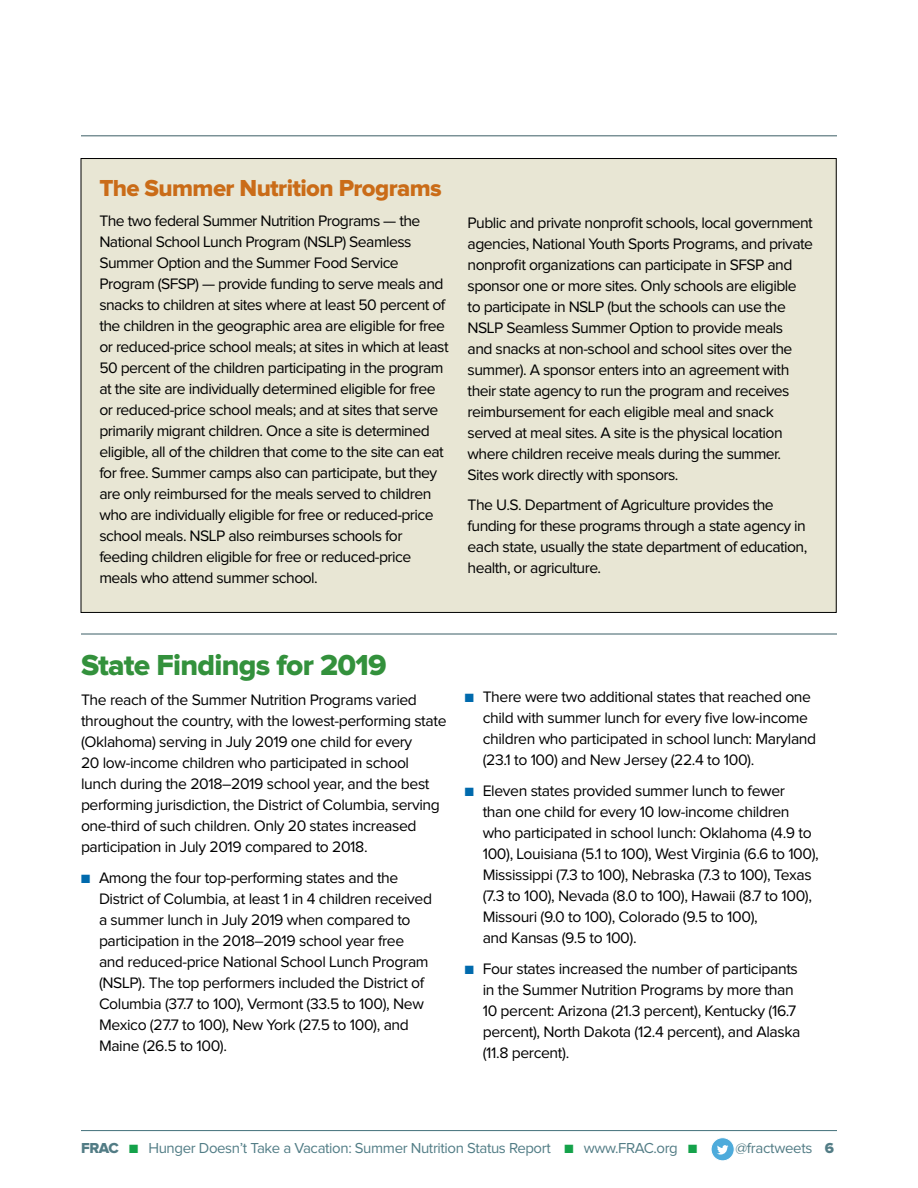
<style>
.page{position:relative;width:918px;height:1188px;background:#fff}
.page>*{position:absolute;margin:0;border:0;box-sizing:border-box;transform-origin:0 0}
.t1{font:30px "Proxima Nova Extrabld";letter-spacing:-.025em;color:#33913c}
.t2{font:24px "Proxima Nova Extrabld";letter-spacing:-.025em;color:#ca6c18}
.t3{font:15.75px/21px "Proxima Nova";letter-spacing:-.035em;color:#000}
.t4{font:15px "Proxima Nova";letter-spacing:-.025em;color:#527c85}
.t5{font:15px "Proxima Nova";letter-spacing:-.025em;color:#527d86}
.s1{color:#006aad}
.s2{font-family:"Proxima Nova Extrabld";color:#527c85}
.s3{color:#14a24a}
.s4{font-family:"Proxima Nova Extrabld"}
</style>
<div class="page">
<hr style="left:81px;top:1130px;width:756px;height:1px;background:#527c85">
<hr style="left:81px;top:135px;width:756px;height:1px;background:#3b5e65">
<div style="left:711px;top:1138px;width:23px;height:23px;background:#4eabdb;border:1px solid #fff;border-radius:50%"></div>
<svg style="left:717px;top:1145px;width:11px;height:10px"></svg>
<div style="left:81px;top:159px;width:755px;height:453px;background:#e8e6d4"></div>
<hr style="left:81px;top:634px;width:756px;height:1px;background:#3b5e65">
<h2 class="t2" style="left:99px;top:177px;width:344px">The Summer Nutrition Programs</h2>
<p class="t3" style="left:99px;top:211px;width:351px">The two federal Summer Nutrition Programs — the National School Lunch Program (NSLP) Seamless Summer Option and the Summer Food Service Program (SFSP) — provide funding to serve meals and snacks to children at sites where at least 50 percent of the children in the geographic area are eligible for free or reduced-price school meals; at sites in which at least 50 percent of the children participating in the program at the site are individually determined eligible for free or reduced-price school meals; and at sites that serve primarily migrant children. Once a site is determined eligible, all of the children that come to the site can eat for free. Summer camps also can participate, but they are only reimbursed for the meals served to children who are individually eligible for free or reduced-price school meals. NSLP also reimburses schools for feeding children eligible for free or reduced-price meals who attend summer school.</p>
<p class="t3" style="left:468px;top:213px;width:347px">Public and private nonprofit schools, local government agencies, National Youth Sports Programs, and private nonprofit organizations can participate in SFSP and sponsor one or more sites. Only schools are eligible to participate in NSLP (but the schools can use the NSLP Seamless Summer Option to provide meals<br>and snacks at non-school and school sites over the summer). A sponsor enters into an agreement with their state agency to run the program and receives reimbursement for each eligible meal and snack served at meal sites. A site is the physical location where children receive meals during the summer.<br>Sites work directly with sponsors.</p>
<p class="t3" style="left:468px;top:495px;width:341px">The U.S. Department of Agriculture provides the funding for these programs through a state agency in each state, usually the state department of education, health, or agriculture.</p>
<h1 class="t1" style="left:81px;top:651px;width:307px">State Findings for 2019</h1>
<p class="t3" style="left:81px;top:690px;width:367px">The reach of the Summer Nutrition Programs varied throughout the country, with the lowest-performing state (Oklahoma) serving in July 2019 one child for every<br>20 low-income children who participated in school lunch during the 2018–2019 school year, and the best performing jurisdiction, the District of Columbia, serving one-third of such children. Only 20 states increased participation in July 2019 compared to 2018.</p>
<p class="t3" style="left:99px;top:868px;width:335px;text-indent:-18px"><span class="s1">■</span> Among the four top-performing states and the District of Columbia, at least 1 in 4 children received a summer lunch in July 2019 when compared to participation in the 2018–2019 school year free and reduced-price National School Lunch Program (NSLP). The top performers included the District of Columbia (37.7 to 100), Vermont (33.5 to 100), New Mexico (27.7 to 100), New York (27.5 to 100), and Maine (26.5 to 100).</p>
<p class="t3" style="left:483px;top:687px;width:335px;text-indent:-18px"><span class="s1">■</span> There were two additional states that reached one child with summer lunch for every five low-income children who participated in school lunch: Maryland (23.1 to 100) and New Jersey (22.4 to 100).</p>
<p class="t3" style="left:483px;top:781px;width:338px;text-indent:-18px"><span class="s1">■</span> Eleven states provided summer lunch to fewer<br>than one child for every 10 low-income children who participated in school lunch: Oklahoma (4.9 to 100), Louisiana (5.1 to 100), West Virginia (6.6 to 100), Mississippi (7.3 to 100), Nebraska (7.3 to 100), Texas (7.3 to 100), Nevada (8.0 to 100), Hawaii (8.7 to 100), Missouri (9.0 to 100), Colorado (9.5 to 100),<br>and Kansas (9.5 to 100).</p>
<p class="t3" style="left:483px;top:959px;width:319px;text-indent:-18px"><span class="s1">■</span> Four states increased the number of participants in the Summer Nutrition Programs by more than 10 percent: Arizona (21.3 percent), Kentucky (16.7 percent), North Dakota (12.4 percent), and Alaska (11.8 percent).</p>
<p class="t5" style="left:81px;top:1142px;width:471px"><span class="s2">6 FRAC</span> <span class="s3">■</span> Hunger Doesn’t Take a Vacation: Summer Nu riti n Status Report</p>
<p class="t4" style="left:350px;top:1142px;width:486px"><span class="s4">FRAC</span> <span class="s3">■</span> Title of the Report Here <span class="s3">■■</span> wwww.FRAC.org <span class="s3">■</span> <span class="s3">■</span> twitter@fractweets<span class="s4">6</span></p>
<p class="t4" style="left:615px;top:1142px;width:64px">.FRAC.org</p>
<p class="t4" style="left:736px;top:1142px;width:79px">@fractweets</p>
</div>
